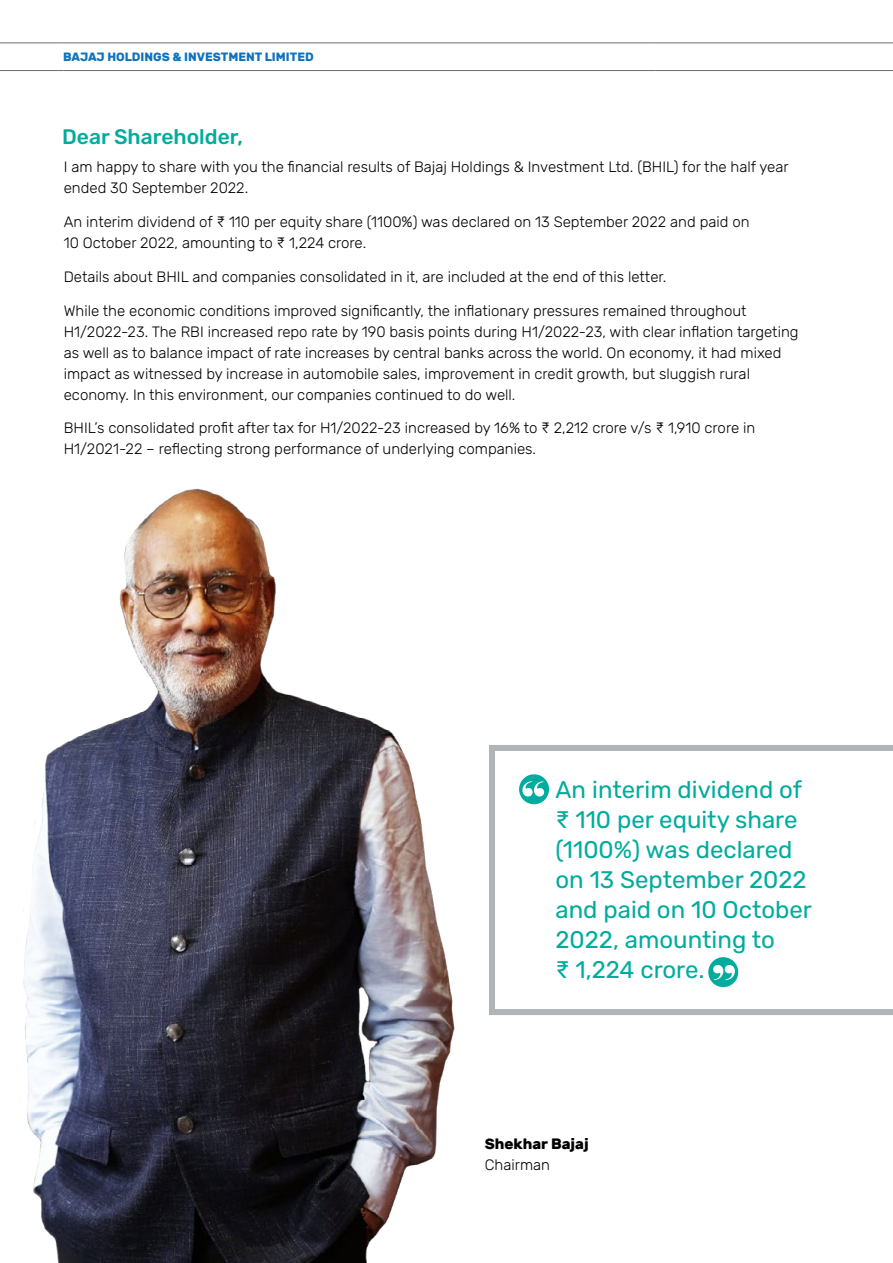
<style>
.page{position:relative;width:893px;height:1263px;background:#fff}
.page>*{position:absolute;margin:0;border:0;box-sizing:border-box;transform-origin:0 0}
.t1{font:24px/30px "Rubik";color:#00ac9d}
.t2{font:500 21px "Rubik";color:#00ac9d}
.t3{font:300 15px/21px "Rubik";color:#000}
.t4{font:700 15px "Rubik";color:#000}
.t5{font:700 12px "Rubik";color:#1072ba}
</style>
<div class="page">
<hr style="left:0;top:43px;width:63px;height:1px;background:#6d6e71">
<hr style="left:63px;top:43px;width:593px;height:1px;background:#6d6e71">
<hr style="left:656px;top:43px;width:237px;height:1px;background:#6d6e71">
<hr style="left:0;top:70px;width:63px;height:1px;background:#6d6e71">
<hr style="left:63px;top:70px;width:593px;height:1px;background:#6d6e71">
<hr style="left:656px;top:70px;width:237px;height:1px;background:#6d6e71">
<svg style="left:489px;top:745px;width:404px;height:270px"></svg>
<img style="left:23px;top:488px;width:432px;height:775px">
<div style="left:519px;top:774px;width:30px;height:30px;background:#00ac9d;border-radius:50%"></div>
<svg style="left:522px;top:781px;width:22px;height:15px"></svg>
<div style="left:708px;top:957px;width:30px;height:30px;background:#00ac9d;border-radius:50%"></div>
<svg style="left:713px;top:965px;width:22px;height:15px"></svg>
<p class="t5" style="left:63px;top:50px;width:252px">BAJAJ HOLDINGS &amp; INVESTMENT LIMITED</p>
<h2 class="t2" style="left:62px;top:125px;width:182px">Dear Shareholder,</h2>
<p class="t3" style="left:64px;top:157px;width:726px">I am happy to share with you the financial results of Bajaj Holdings &amp; Investment Ltd. (BHIL) for the half year ended 30 September 2022.</p>
<p class="t3" style="left:64px;top:212px;width:687px">An interim dividend of ₹ 110 per equity share (1100%) was declared on 13 September 2022 and paid on<br>10 October 2022, amounting to ₹ 1,224 crore.</p>
<p class="t3" style="left:64px;top:267px;width:604px">Details about BHIL and companies consolidated in it, are included at the end of this letter.</p>
<p class="t3" style="left:64px;top:300px;width:736px">While the economic conditions improved significantly, the inflationary pressures remained throughout H1/2022-23. The RBI increased repo rate by 190 basis points during H1/2022-23, with clear inflation targeting as well as to balance impact of rate increases by central banks across the world. On economy, it had mixed impact as witnessed by increase in automobile sales, improvement in credit growth, but sluggish rural economy. In this environment, our companies continued to do well.</p>
<p class="t3" style="left:64px;top:418px;width:693px">BHIL’s consolidated profit after tax for H1/2022-23 increased by 16% to ₹ 2,212 crore v/s ₹ 1,910 crore in<br>H1/2021-22 – reflecting strong performance of underlying companies.</p>
<h1 class="t1" style="left:555px;top:776px;width:258px">An interim dividend of ₹ 110 per equity share (1100%) was declared on 13 September 2022 and paid on 10 October<br>2022, amounting to<br>₹ 1,224 crore.</h1>
<p class="t4" style="left:485px;top:1135px;width:105px">SHEKHAR BAJAJ</p>
<p class="t3" style="left:485px;top:1154px;width:67px">Chairman</p>
</div>
